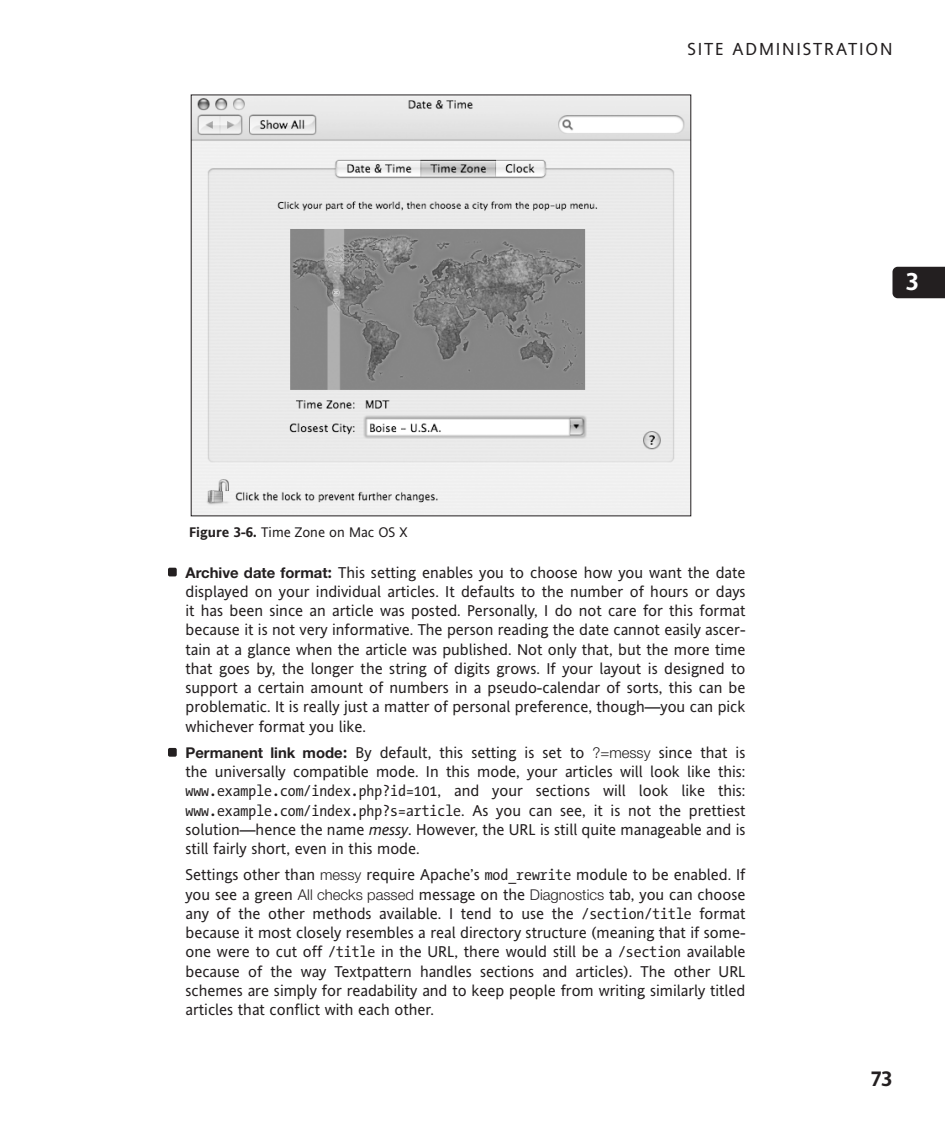
<style>
.page{position:relative;width:945px;height:1134px;background:#fff}
.page>*{position:absolute;margin:0;border:0;box-sizing:border-box;transform-origin:0 0}
.t1{font:700 24.5px "Andale Sans";color:#fff}
.t2{font:700 21px "Andale Sans";color:#231f20}
.t3{font:17.5px "Andale Sans";letter-spacing:.105em;color:#231f20}
.t4{font:15.75px/19.2px "Andale Sans";color:#231f20;text-align:justify}
.t5{font:15.75px "The Sans Mono Condensed";color:#231f20}
.t6{font:14px "Andale Sans";color:#231f20}
.s1{font-weight:700}
.s2{font-family:"Helvetica Neue";font-weight:700;font-size:14.88px}
.s3{font-family:"Helvetica Neue";font-weight:300;font-size:14.88px}
.s4{font-family:"The Sans Mono Condensed"}
.s5{font-family:"Andale Sans"}
.s6{font-style:italic}
</style>
<div class="page">
<svg style="left:168px;top:94px;width:777px;height:663px"></svg>
<p class="t3" style="left:687px;top:42px;width:207px">SITE ADMINISTRATION</p>
<h1 class="t1" style="left:906px;top:273px;width:14px">3</h1>
<p class="t6" style="left:189px;top:527px;width:220px"><span class="s1">Figure 3-6.</span> Time Zone on Mac OS X</p>
<p class="t4" style="left:186px;top:564px;width:562px"><span class="s2">Archive date format</span><span class="s1">:</span> This setting enables you to choose how you want the date displayed on your individual articles. It defaults to the number of hours or days it has been since an article was posted. Personally, I do not care for this format because it is not very informative. The person reading the date cannot easily ascer&shy;tain at a glance when the article was published. Not only that, but the more time that goes by, the longer the string of digits grows. If your layout is designed to support a certain amount of numbers in a pseudo-calendar of sorts, this can be problematic. It is really just a matter of personal preference, though—you can pick whichever format you like.</p>
<p class="t4" style="left:185px;top:744px;width:562px"><span class="s2">Permanent link mode</span><span class="s1">:</span> By default, this setting is set to <span class="s3">?=messy</span> since that is the universally compatible mode. In this mode, your articles will look like this: <span class="s4">www.example.com/index.php?id=101</span>, and your sections will look like this:</p>
<p class="t5" style="left:186px;top:805px;width:561px">www.example.com/index.php?s=article<span class="s5">. As you can see, it is not the prettiest</span></p>
<p class="t4" style="left:186px;top:821px;width:562px">solution—hence the name <span class="s6">messy</span>. However, the URL is still quite manageable and is still fairly short, even in this mode.</p>
<p class="t4" style="left:185px;top:867px;width:562px">Settings other than <span class="s3">messy</span> require Apache’s <span class="s4">mod_rewrite</span> module to be enabled. If you see a green <span class="s3">All checks passed</span> message on the <span class="s3">Diagnostics</span> tab, you can choose any of the other methods available. I tend to use the <span class="s4">/section/title</span> format because it most closely resembles a real directory structure (meaning that if some&shy;one were to cut off <span class="s4">/title</span> in the URL, there would still be a <span class="s4">/section</span> available because of the way Textpattern handles sections and articles). The other URL schemes are simply for readability and to keep people from writing similarly titled articles that conflict with each other.</p>
<h2 class="t2" style="left:871px;top:1071px;width:23px">73</h2>
</div>
